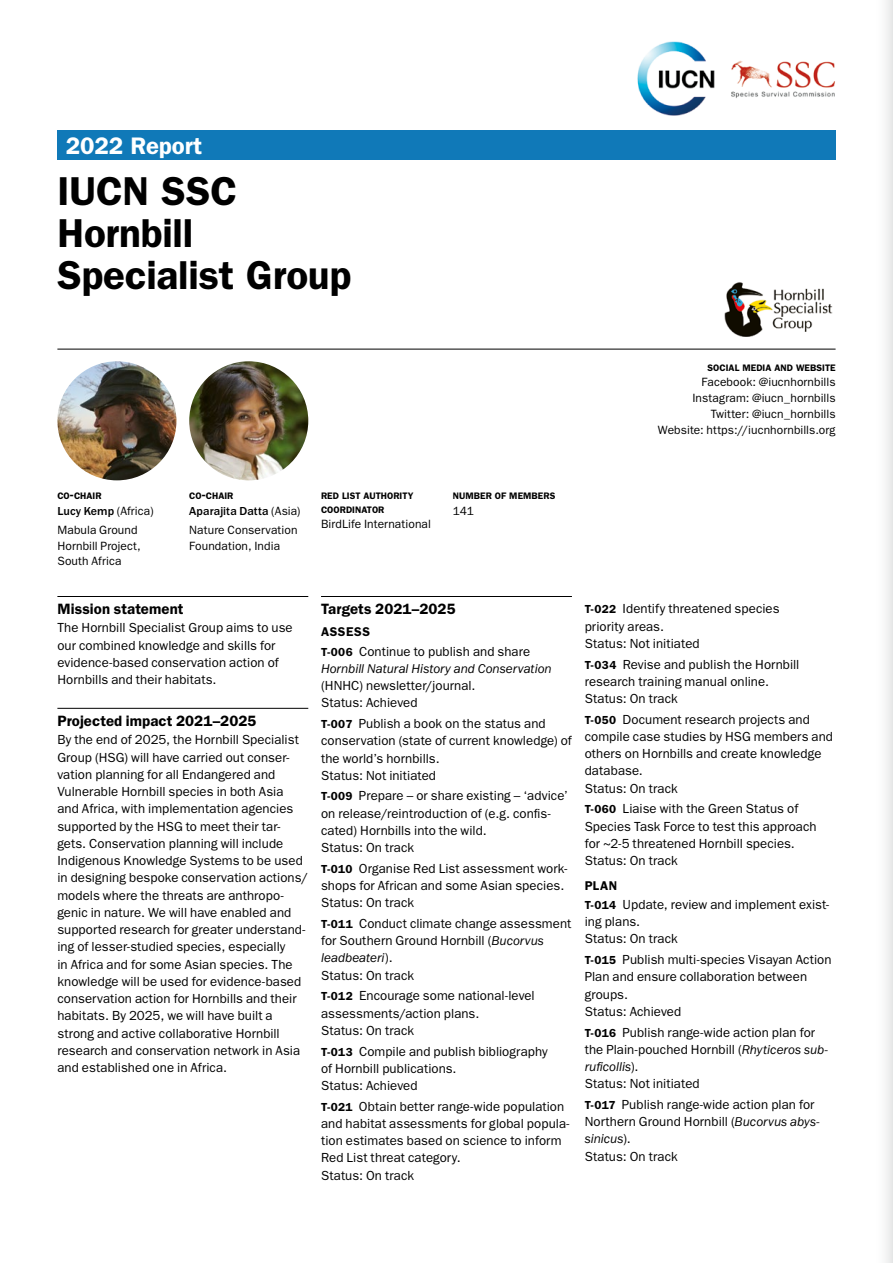
<style>
.page{position:relative;width:893px;height:1263px;background:#fff}
.page>*{position:absolute;margin:0;border:0;box-sizing:border-box;transform-origin:0 0}
.t1{font:600 40.5px/42px "ITC Franklin Gothic Std";letter-spacing:-.005em;color:#000}
.t2{font:600 24px "ITC Franklin Gothic Std";letter-spacing:-.005em;color:#fff}
.t3{font:600 15px "ITC Franklin Gothic Std";letter-spacing:.005em;color:#000}
.t4{font:13.2px/17.2px "ITC Franklin Gothic Std";letter-spacing:.005em;color:#000}
.t5{font:italic 13.2px/17.2px "ITC Franklin Gothic Std";color:#000}
.t6{font:600 12.75px "ITC Franklin Gothic Std";letter-spacing:.045em;color:#000}
.t7{font:12px/15.8px "ITC Franklin Gothic Std";letter-spacing:.01em;color:#000}
.t8{font:600 9.45px/13.5px "ITC Franklin Gothic Std";color:#000}
.s1{font-size:13.5px}
.s2{font-weight:500}
.s3{font-weight:600;font-style:normal;font-size:11.7px}
.s4{font-style:normal}
.s5{font-weight:600;font-size:11.7px}
.s6{font-style:italic}
</style>
<div class="page">
<div style="left:872px;top:0;width:21px;height:1263px;background:linear-gradient(to bottom,#f7f8f8,#f7f8f8)"></div>
<div style="left:57px;top:131px;width:779px;height:29px;background:#1079b8"></div>
<img style="left:637px;top:41px;width:198px;height:75px">
<hr style="left:57px;top:596px;width:251px;height:1px;background:#000">
<hr style="left:57px;top:708px;width:251px;height:1px;background:#000">
<hr style="left:321px;top:596px;width:251px;height:1px;background:#000">
<hr style="left:57px;top:349px;width:779px;height:1px;background:#000">
<img style="left:57px;top:361px;width:119px;height:119px;border-radius:60px">
<img style="left:189px;top:361px;width:119px;height:119px;border-radius:60px">
<img style="left:724px;top:282px;width:109px;height:55px">
<h2 class="t2" style="left:66px;top:131px;width:138px">2022 Report</h2>
<h1 class="t1" style="left:57px;top:170px;width:295px">IUCN SSC<br>Hornbill<br>Specialist Group</h1>
<p class="t8" style="left:708px;top:361px;width:129px">SOCIAL MEDIA AND WEBSITE</p>
<p class="t7" style="left:658px;top:374px;width:179px;text-align:right">Facebook: @iucnhornbills<br>Instagram: @iucn_hornbills<br>Twitter: @iucn_hornbills<br>Website: https://iucnhornbills.org</p>
<p class="t8" style="left:57px;top:489px;width:46px">CO<span class="s1">-</span>CHAIR</p>
<p class="t7" style="left:57px;top:501px;width:98px;line-height:19.2px"><span class="s2">Lucy Kemp</span> (Africa)<br>Mabula Ground</p>
<p class="t7" style="left:57px;top:538px;width:85px">Hornbill Project,<br>South Africa</p>
<p class="t8" style="left:189px;top:489px;width:46px">CO<span class="s1">-</span>CHAIR</p>
<p class="t7" style="left:189px;top:501px;width:113px;line-height:19.2px"><span class="s2">Aparajita Datta</span> (Asia)<br>Nature Conservation</p>
<p class="t7" style="left:189px;top:538px;width:92px">Foundation, India</p>
<p class="t8" style="left:321px;top:489px;width:94px">RED LIST AUTHORITY<br>COORDINATOR</p>
<p class="t7" style="left:321px;top:516px;width:111px">BirdLife International</p>
<p class="t8" style="left:453px;top:489px;width:104px">NUMBER OF MEMBERS</p>
<p class="t7" style="left:453px;top:503px;width:23px">141</p>
<p class="t3" style="left:57px;top:600px;width:128px">Mission statement</p>
<p class="t4" style="left:57px;top:619px;width:237px">The Hornbill Specialist Group aims to use our combined knowledge and skills for evidence-based conservation action of Hornbills and their habitats.</p>
<p class="t3" style="left:57px;top:711px;width:201px">Projected impact 2021–2025</p>
<p class="t4" style="left:57px;top:731px;width:252px">By the end of 2025, the Hornbill Specialist Group (HSG) will have carried out conser&shy;vation planning for all Endangered and Vulnerable Hornbill species in both Asia and Africa, with implementation agencies supported by the HSG to meet their tar&shy;gets. Conservation planning will include Indigenous Knowledge Systems to be used in designing bespoke conservation actions/ models where the threats are anthropo&shy;genic in nature. We will have enabled and supported research for greater understand&shy;ing of lesser-studied species, especially<br>in Africa and for some Asian species. The knowledge will be used for evidence-based conservation action for Hornbills and their habitats. By 2025, we will have built a strong and active collaborative Hornbill research and conservation network in Asia and established one in Africa.</p>
<p class="t3" style="left:321px;top:600px;width:136px">Targets 2021–2025</p>
<p class="t6" style="left:321px;top:624px;width:51px">ASSESS</p>
<p class="t5" style="left:321px;top:643px;width:232px"><span class="s3">T-006</span> <span class="s4">Continue to publish and share<br></span>Hornbill Natural History and Conservation</p>
<p class="t4" style="left:321px;top:677px;width:156px">(HNHC) newsletter/journal.<br>Status: Achieved</p>
<p class="t4" style="left:321px;top:715px;width:252px"><span class="s5">T-007</span> Publish a book on the status and conservation (state of current knowledge) of the world’s hornbills.<br>Status: Not initiated</p>
<p class="t4" style="left:321px;top:787px;width:249px"><span class="s5">T-009</span> Prepare – or share existing – ‘advice’ on release/reintroduction of (e.g. confis&shy;cated) Hornbills into the wild.<br>Status: On track</p>
<p class="t4" style="left:321px;top:860px;width:248px"><span class="s5">T-010</span> Organise Red List assessment work&shy;shops for African and some Asian species.<br>Status: On track</p>
<p class="t4" style="left:321px;top:915px;width:252px"><span class="s5">T-011</span> Conduct climate change assessment for Southern Ground Hornbill (<span class="s6">Bucorvus leadbeateri</span>).<br>Status: On track</p>
<p class="t4" style="left:321px;top:987px;width:215px"><span class="s5">T-012</span> Encourage some national-level assessments/action plans.<br>Status: On track</p>
<p class="t4" style="left:321px;top:1042px;width:228px"><span class="s5">T-013</span> Compile and publish bibliography of Hornbill publications.<br>Status: Achieved</p>
<p class="t4" style="left:321px;top:1098px;width:250px"><span class="s5">T-021</span> Obtain better range-wide population and habitat assessments for global popula&shy;tion estimates based on science to inform Red List threat category.<br>Status: On track</p>
<p class="t4" style="left:585px;top:600px;width:196px"><span class="s5">T-022</span> Identify threatened species priority areas.<br>Status: Not initiated</p>
<p class="t4" style="left:585px;top:655px;width:216px"><span class="s5">T-034</span> Revise and publish the Hornbill research training manual online.<br>Status: On track</p>
<p class="t4" style="left:585px;top:711px;width:250px"><span class="s5">T-050</span> Document research projects and compile case studies by HSG members and others on Hornbills and create knowledge database.<br>Status: On track</p>
<p class="t4" style="left:585px;top:800px;width:233px"><span class="s5">T-060</span> Liaise with the Green Status of Species Task Force to test this approach for ~2-5 threatened Hornbill species.<br>Status: On track</p>
<p class="t6" style="left:585px;top:878px;width:34px">PLAN</p>
<p class="t4" style="left:585px;top:896px;width:246px"><span class="s5">T-014</span> Update, review and implement exist&shy;ing plans.<br>Status: On track</p>
<p class="t4" style="left:585px;top:951px;width:248px"><span class="s5">T-015</span> Publish multi-species Visayan Action<br>Plan and ensure collaboration between groups.<br>Status: Achieved</p>
<p class="t4" style="left:585px;top:1023px;width:245px"><span class="s5">T-016</span> Publish range-wide action plan for the Plain-pouched Hornbill (<span class="s6">Rhyticeros sub&shy;ruficollis</span>).<br>Status: Not initiated</p>
<p class="t4" style="left:585px;top:1096px;width:236px"><span class="s5">T-017</span> Publish range-wide action plan for<br>Northern Ground Hornbill (<span class="s6">Bucorvus abys&shy;sinicus</span>).<br>Status: On track</p>
</div>
